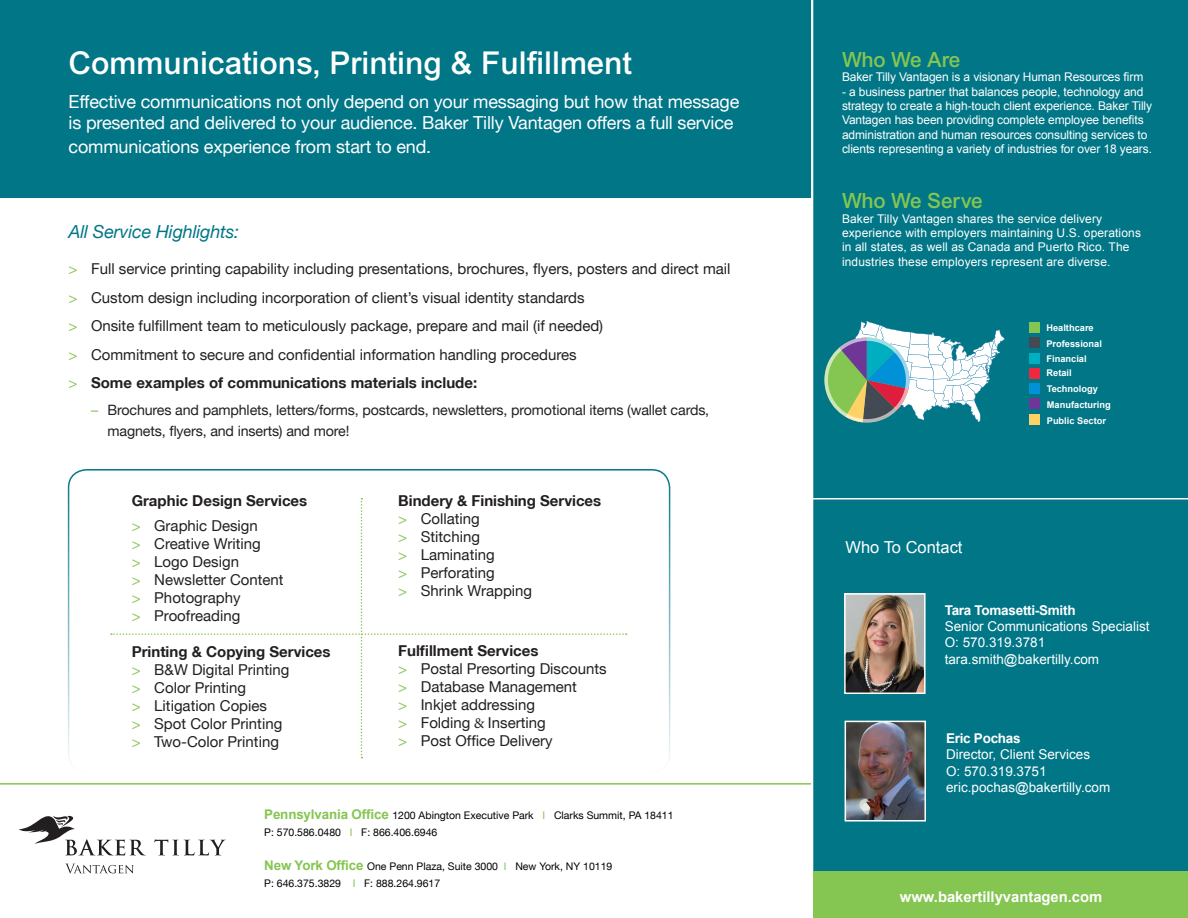
<style>
.page{position:relative;width:1188px;height:918px;background:#fff}
.page>*{position:absolute;margin:0;border:0;box-sizing:border-box;transform-origin:0 0}
.t1{font:500 31.5px "Arial";color:#fff}
.t2{font:500 21px "Arial";letter-spacing:-.01em;color:#85c551}
.t3{font:18px/21px "Helvetica Neue LT";letter-spacing:-.01em;color:#fff}
.t4{font:italic 18px "Helvetica Neue LT";letter-spacing:-.01em;color:#007687}
.t5{font:16.5px "Arial";color:#fff}
.t6{font:15px "Helvetica Neue LT";color:#231f20}
.t7{font:700 15px "Helvetica Neue LT";color:#231f20}
.t8{font:700 14.85px "Arial";color:#fff}
.t9{font:14.25px/21.6px "Helvetica Neue LT";letter-spacing:-.01em;color:#231f20}
.t10{font:13.5px "Arial";color:#fff}
.t11{font:700 13.5px "Arial";letter-spacing:-.02em;color:#fff}
.t12{font:12px/14.4px "Arial";letter-spacing:-.01em;color:#fff}
.t13{font:12px/14.4px "Arial";letter-spacing:.01em;color:#fff}
.t14{font:10.5px "Helvetica Neue LT";color:#000}
.t15{font:700 9.3px "Arial";color:#fff}
.s1{color:#85c551}
.s2{font-weight:400;color:#85c551}
.s3{font-family:"Minion Pro"}
.s4{font-family:"Arial";font-weight:700;font-size:13.35px;color:#85c551}
</style>
<div class="page">
<hr style="left:0;top:783px;width:816px;height:2px;background:#85c551">
<div style="left:0;top:0;width:812px;height:197px;background:#007687"></div>
<div style="left:811px;top:0;width:377px;height:872px;background:#007687"></div>
<img style="left:847px;top:596px;width:76px;height:95px">
<div style="left:844px;top:593px;width:82px;height:101px;border:2px solid #fff"></div>
<div style="left:813px;top:872px;width:375px;height:46px;background:#85c551"></div>
<hr style="left:797px;top:498px;width:391px;height:2px;background:#fff">
<img style="left:848px;top:724px;width:75px;height:95px">
<div style="left:845px;top:721px;width:81px;height:101px;border:2px solid #fff"></div>
<svg style="left:19px;top:816px;width:126px;height:39px"></svg>
<svg style="left:154px;top:839px;width:72px;height:16px"></svg>
<svg style="left:66px;top:864px;width:68px;height:9px"></svg>
<svg style="left:824px;top:338px;width:85px;height:84px"></svg>
<svg style="left:839px;top:321px;width:166px;height:103px"></svg>
<div style="left:824px;top:337px;width:85px;height:86px;border:4px solid #fff;border-radius:50%"></div>
<div style="left:1029px;top:323px;width:11px;height:10px;background:#85c551"></div>
<div style="left:1029px;top:353px;width:11px;height:10px;background:#00afbf"></div>
<div style="left:1030px;top:384px;width:10px;height:10px;background:#0091d6"></div>
<div style="left:1030px;top:398px;width:10px;height:11px;background:#6e3696"></div>
<div style="left:1030px;top:368px;width:10px;height:10px;background:#ed2840"></div>
<div style="left:1029px;top:338px;width:11px;height:10px;background:#434a54"></div>
<div style="left:1030px;top:414px;width:10px;height:11px;background:#fed265"></div>
<div style="left:68px;top:469px;width:602px;height:304px;border:2px solid #007687;border-radius:18px"></div>
<svg style="left:111px;top:498px;width:516px;height:260px"></svg>
<p class="t1" style="left:69px;top:44px;width:565px">Communications, Printing &amp; Fulfillment</p>
<p class="t3" style="left:69px;top:91px;width:672px">Effective communications not only depend on your messaging but how that message is presented and delivered to your audience. Baker Tilly Vantagen offers a full service</p>
<p class="t3" style="left:69px;top:136px;width:364px">communications experience from start to end.</p>
<p class="t4" style="left:69px;top:221px;width:172px">All Service Highlights:</p>
<p class="t6" style="left:69px;top:260px;width:664px"><span class="s1">&gt;</span> Full service printing capability including presentations, brochures, flyers, posters and direct mail</p>
<p class="t6" style="left:69px;top:289px;width:517px"><span class="s1">&gt;</span> Custom design including incorporation of client’s visual identity standards</p>
<p class="t6" style="left:69px;top:317px;width:536px"><span class="s1">&gt;</span> Onsite fulfillment team to meticulously package, prepare and mail (if needed)</p>
<p class="t6" style="left:69px;top:346px;width:510px"><span class="s1">&gt;</span> Commitment to secure and confidential information handling procedures</p>
<p class="t7" style="left:69px;top:374px;width:410px"><span class="s2">&gt;</span> Some examples of communications materials include:</p>
<p class="t9" style="left:108px;top:398px;width:603px;text-indent:-17px"><span class="s1">–</span> Brochures and pamphlets, letters/forms, postcards, newsletters, promotional items (wallet cards, magnets, flyers, and inserts) and more!</p>
<p class="t7" style="left:132px;top:491px;width:177px">Graphic Design Services</p>
<p class="t6" style="left:132px;top:517px;width:128px"><span class="s1">&gt;</span> Graphic Design</p>
<p class="t6" style="left:132px;top:535px;width:130px"><span class="s1">&gt;</span> Creative Writing</p>
<p class="t6" style="left:132px;top:553px;width:109px"><span class="s1">&gt;</span> Logo Design</p>
<p class="t6" style="left:132px;top:571px;width:153px"><span class="s1">&gt;</span> Newsletter Content</p>
<p class="t6" style="left:132px;top:589px;width:110px"><span class="s1">&gt;</span> Photography</p>
<p class="t6" style="left:132px;top:607px;width:110px"><span class="s1">&gt;</span> Proofreading</p>
<p class="t7" style="left:132px;top:643px;width:200px">Printing &amp; Copying Services</p>
<p class="t6" style="left:132px;top:661px;width:159px"><span class="s1">&gt;</span> B&amp;W Digital Printing</p>
<p class="t6" style="left:132px;top:679px;width:116px"><span class="s1">&gt;</span> Color Printing</p>
<p class="t6" style="left:132px;top:697px;width:137px"><span class="s1">&gt;</span> Litigation Copies</p>
<p class="t6" style="left:132px;top:715px;width:152px"><span class="s1">&gt;</span> Spot Color Printing</p>
<p class="t6" style="left:132px;top:733px;width:149px"><span class="s1">&gt;</span> Two-Color Printing</p>
<p class="t7" style="left:398px;top:491px;width:205px">Bindery &amp; Finishing Services</p>
<p class="t6" style="left:398px;top:510px;width:83px"><span class="s1">&gt;</span> Collating</p>
<p class="t6" style="left:398px;top:528px;width:83px"><span class="s1">&gt;</span> Stitching</p>
<p class="t6" style="left:398px;top:546px;width:98px"><span class="s1">&gt;</span> Laminating</p>
<p class="t6" style="left:398px;top:564px;width:98px"><span class="s1">&gt;</span> Perforating</p>
<p class="t6" style="left:398px;top:582px;width:135px"><span class="s1">&gt;</span> Shrink Wrapping</p>
<p class="t7" style="left:398px;top:641px;width:142px">Fulfillment Services</p>
<p class="t6" style="left:398px;top:660px;width:210px"><span class="s1">&gt;</span> Postal Presorting Discounts</p>
<p class="t6" style="left:398px;top:678px;width:180px"><span class="s1">&gt;</span> Database Management</p>
<p class="t6" style="left:398px;top:696px;width:138px"><span class="s1">&gt;</span> Inkjet addressing</p>
<p class="t6" style="left:398px;top:714px;width:149px"><span class="s1">&gt;</span> Folding <span class="s3">&amp;</span> Inserting</p>
<p class="t6" style="left:398px;top:732px;width:156px"><span class="s1">&gt;</span> Post Office Delivery</p>
<p class="t14" style="left:264px;top:809px;width:411px"><span class="s4">Pennsylvania Office</span> 1200 Abington Executive Park <span class="s1">I</span> Clarks Summit, PA 18411</p>
<p class="t14" style="left:264px;top:826px;width:175px">P: 570.586.0480 <span class="s1">I</span> F: 866.406.6946</p>
<p class="t14" style="left:264px;top:860px;width:350px"><span class="s4">New York Office</span> One Penn Plaza, Suite 3000 <span class="s1">I</span> New York, NY 10119</p>
<p class="t14" style="left:264px;top:877px;width:178px">P: 646.375.3829 <span class="s1">I</span> F: 888.264.9617</p>
<p class="t2" style="left:842px;top:47px;width:120px">Who We Are</p>
<p class="t12" style="left:842px;top:70px;width:303px">Baker Tilly Vantagen is a visionary Human Resources firm</p>
<p class="t12" style="left:842px;top:84px;width:312px">- a business partner that balances people, technology and strategy to create a high-touch client experience. Baker Tilly Vantagen has been providing complete employee benefits administration and human resources consulting services to clients representing a variety of industries for over 18 years.</p>
<p class="t2" style="left:842px;top:188px;width:142px">Who We Serve</p>
<p class="t13" style="left:842px;top:211px;width:301px">Baker Tilly Vantagen shares the service delivery experience with employers maintaining U.S. operations in all states, as well as Canada and Puerto Rico. The industries these employers represent are diverse.</p>
<p class="t15" style="left:1046px;top:321px;width:49px">Healthcare</p>
<p class="t15" style="left:1047px;top:353px;width:42px">Financial</p>
<p class="t15" style="left:1047px;top:382px;width:53px">Technology</p>
<p class="t15" style="left:1047px;top:399px;width:65px">Manufacturing</p>
<p class="t15" style="left:1046px;top:338px;width:57px">Professional</p>
<p class="t15" style="left:1047px;top:367px;width:27px">Retail</p>
<p class="t5" style="left:845px;top:536px;width:119px">Who To Contact</p>
<p class="t15" style="left:1047px;top:414px;width:61px">Public Sector</p>
<p class="t11" style="left:945px;top:601px;width:132px">Tara Tomasetti-Smith</p>
<p class="t10" style="left:945px;top:618px;width:206px">Senior Communications Specialist</p>
<p class="t10" style="left:945px;top:634px;width:102px">O: 570.319.3781</p>
<p class="t10" style="left:945px;top:650px;width:156px">tara.smith@bakertilly.com</p>
<p class="t11" style="left:946px;top:729px;width:76px">Eric Pochas</p>
<p class="t10" style="left:946px;top:746px;width:146px">Director, Client Services</p>
<p class="t10" style="left:946px;top:762px;width:102px">O: 570.319.3751</p>
<p class="t10" style="left:946px;top:778px;width:166px">eric.pochas@bakertilly.com</p>
<p class="t8" style="left:900px;top:887px;width:204px">www.bakertillyvantagen.com</p>
</div>
